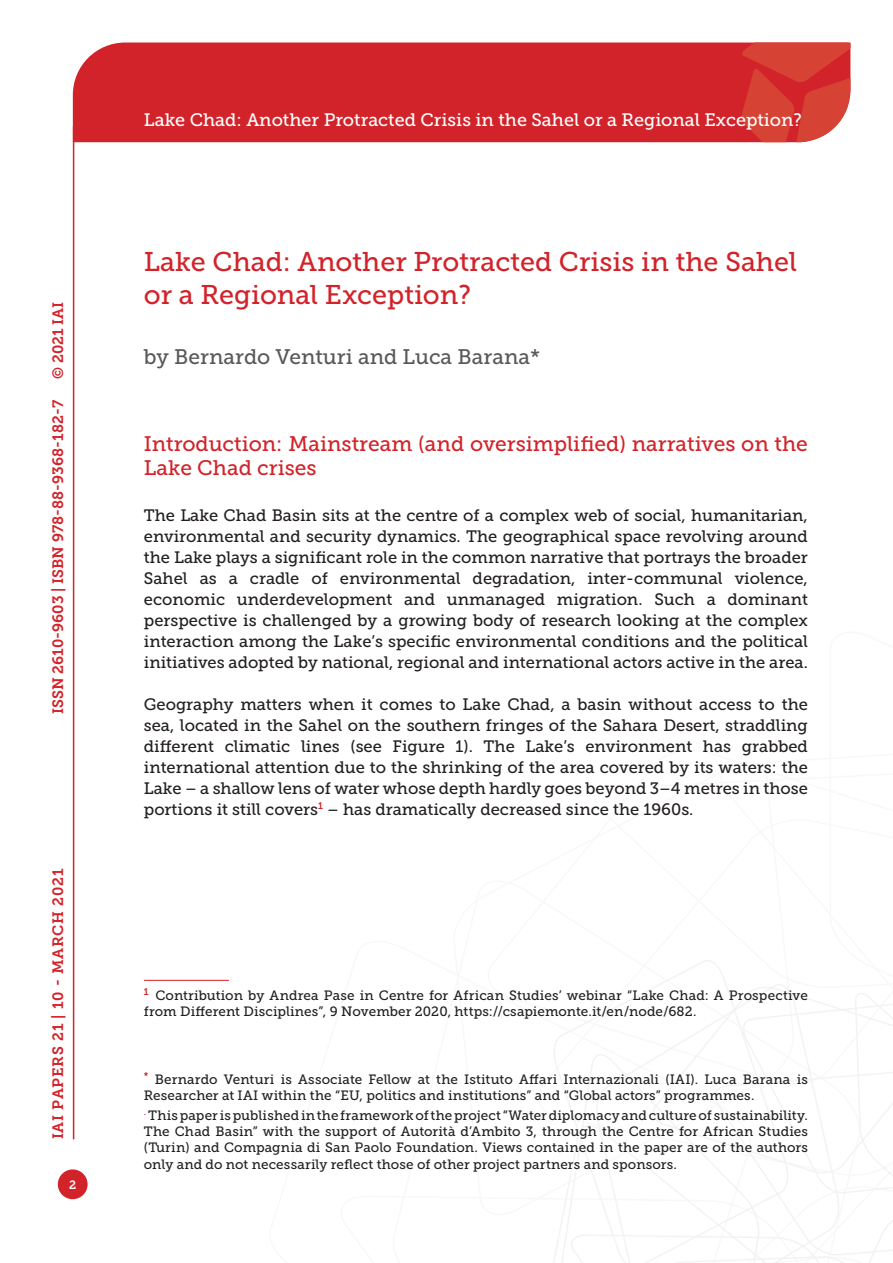
<style>
.page{position:relative;width:893px;height:1263px;background:#fff}
.page>*{position:absolute;margin:0;border:0;box-sizing:border-box;transform-origin:0 0}
.Titolo_prima{font:27px/32.4px "Museo Slab 500";color:#d2232a}
.Titolo_paragrafo{font:21px/24px "Museo Slab 500";color:#d2232a}
.Autori{font:21px "Museo Slab 500";color:#58595b}
.t1{font:18px "Museo Slab 500";color:#fff}
.Testo{font:16.5px/21px "Museo Slab 500";color:#231f20;text-align:justify}
.t2{font:15px "Museo Slab 700";color:#d2232a}
.t3{font:15px "Museo Slab 700";letter-spacing:.05em;color:#d2232a}
.Nota{font:13.5px/16.2px "Museo Slab 500";letter-spacing:.01em;color:#231f20}
.t4{font:12px "Museo Slab 700";color:#fff}
</style>
<div class="page">
<svg style="left:553px;top:960px;width:340px;height:303px"></svg>
<div style="left:73px;top:43px;width:668px;height:99px;background:#d2232a"></div>
<svg style="left:741px;top:43px;width:109px;height:99px;background:#d6433b"></svg>
<div style="left:58px;top:1169px;width:30px;height:30px;background:#d2232a;border-radius:50%"></div>
<hr style="left:73px;top:126px;width:1px;height:1013px;background:#d2232a">
<hr style="left:144px;top:980px;width:85px;height:1px;background:#d2232a">
<p class="t2" style="left:50px;top:379px;width:79px;rotate:-90deg">© 2021 IAI</p>
<p class="t2" style="left:49px;top:714px;width:315px;rotate:-90deg">ISSN 2610-9603 | ISBN 978-88-9368-182-7</p>
<p class="t3" style="left:50px;top:1139px;width:272px;rotate:-90deg">IAI PAPERS 21 | 10 - MARCH 2021</p>
<p class="t4" style="left:69px;top:1178px;width:9px">2</p>
<p class="t1" style="left:144px;top:110px;width:660px">Lake Chad: Another Protracted Crisis in the Sahel or a Regional Exception?</p>
<p class="Titolo_prima" style="left:144px;top:246px;width:655px">Lake Chad: Another Protracted Crisis in the Sahel or a Regional Exception?</p>
<p class="Autori" style="left:144px;top:345px;width:398px">by Bernardo Venturi and Luca Barana*</p>
<p class="Titolo_paragrafo" style="left:144px;top:431px;width:666px">Introduction: Mainstream (and oversimplified) narratives on the<br>Lake Chad crises</p>
<p class="Testo" style="left:144px;top:505px;width:666px">The Lake Chad Basin sits at the centre of a complex web of social, humanitarian, environmental and security dynamics. The geographical space revolving around the Lake plays a significant role in the common narrative that portrays the broader Sahel as a cradle of environmental degradation, inter-communal violence, economic underdevelopment and unmanaged migration. Such a dominant perspective is challenged by a growing body of research looking at the complex interaction among the Lake’s specific environmental conditions and the political initiatives adopted by national, regional and international actors active in the area.</p>
<p class="Testo" style="left:144px;top:694px;width:666px">Geography matters when it comes to Lake Chad, a basin without access to the sea, located in the Sahel on the southern fringes of the Sahara Desert, straddling different climatic lines (see Figure 1). The Lake’s environment has grabbed international attention due to the shrinking of the area covered by its waters: the Lake – a shallow lens of water whose depth hardly goes beyond 3–4 metres in those portions it still covers<sup>1</sup> – has dramatically decreased since the 1960s.</p>
<p class="Nota" style="left:144px;top:987px;width:666px"><sup>1</sup> Contribution by Andrea Pase in Centre for African Studies’ webinar “Lake Chad: A Prospective from Different Disciplines”, 9 November 2020, https://csapiemonte.it/en/node/682.</p>
<p class="Nota" style="left:144px;top:1071px;width:666px"><sup>*</sup> Bernardo Venturi is Associate Fellow at the Istituto Affari Internazionali (IAI). Luca Barana is<br>Researcher at IAI within the “EU, politics and institutions” and “Global actors” programmes.</p>
<p class="Nota" style="left:144px;top:1107px;width:666px;text-align:justify"><sup>.</sup> This paper is published in the framework of the project “Water diplomacy and culture of sustainability.<br>The Chad Basin” with the support of Autorità d’Ambito 3, through the Centre for African Studies (Turin) and Compagnia di San Paolo Foundation. Views contained in the paper are of the authors only and do not necessarily reflect those of other project partners and sponsors.</p>
</div>
